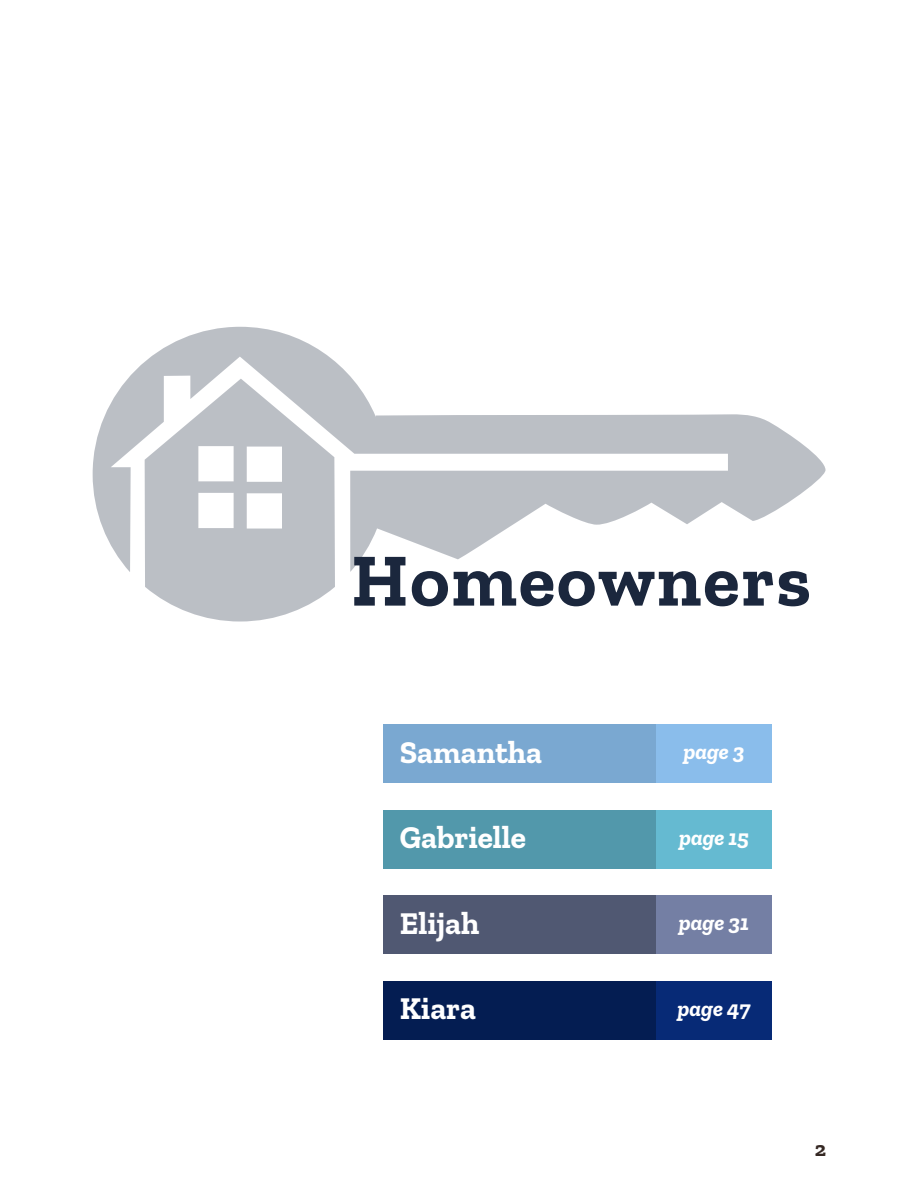
<style>
.page{position:relative;width:918px;height:1188px;background:#fff}
.page>*{position:absolute;margin:0;border:0;box-sizing:border-box;transform-origin:0 0}
.t1{font:700 75px "Zilla Slab";letter-spacing:.025em;color:#1b273d}
.t2{font:700 31.5px "Zilla Slab";color:#fff}
.t3{font:italic 700 22.5px "Zilla Slab";color:#fff}
.t4{font:700 21px "Zilla Slab";color:#352823}
</style>
<div class="page">
<svg style="left:145px;top:572px;width:190px;height:50px;fill:#bbbfc5"></svg>
<svg style="left:93px;top:327px;width:733px;height:245px"></svg>
<div style="left:383px;top:724px;width:388px;height:59px;background:#7aa8d1"></div>
<div style="left:383px;top:810px;width:388px;height:59px;background:#5298ab"></div>
<div style="left:383px;top:896px;width:388px;height:58px;background:#505872"></div>
<div style="left:383px;top:981px;width:388px;height:58px;background:#041d52"></div>
<div style="left:656px;top:810px;width:116px;height:59px;background:#65bad1"></div>
<div style="left:656px;top:896px;width:116px;height:58px;background:#747fa4"></div>
<div style="left:656px;top:981px;width:116px;height:58px;background:#072a76"></div>
<div style="left:656px;top:724px;width:116px;height:59px;background:#8abdeb"></div>
<h1 class="t1" style="left:351px;top:535px;width:461px">Homeowners</h1>
<p class="t2" style="left:400px;top:733px;width:144px">Samantha</p>
<p class="t2" style="left:400px;top:819px;width:128px">Gabrielle</p>
<p class="t2" style="left:400px;top:904px;width:81px">Elijah</p>
<p class="t2" style="left:400px;top:989px;width:78px">Kiara</p>
<p class="t3" style="left:683px;top:738px;width:63px">page 3</p>
<p class="t3" style="left:679px;top:824px;width:71px">page 15</p>
<p class="t3" style="left:679px;top:909px;width:72px">page 31</p>
<p class="t3" style="left:678px;top:995px;width:75px">page 47</p>
<p class="t4" style="left:815px;top:1136px;width:13px">2</p>
</div>
